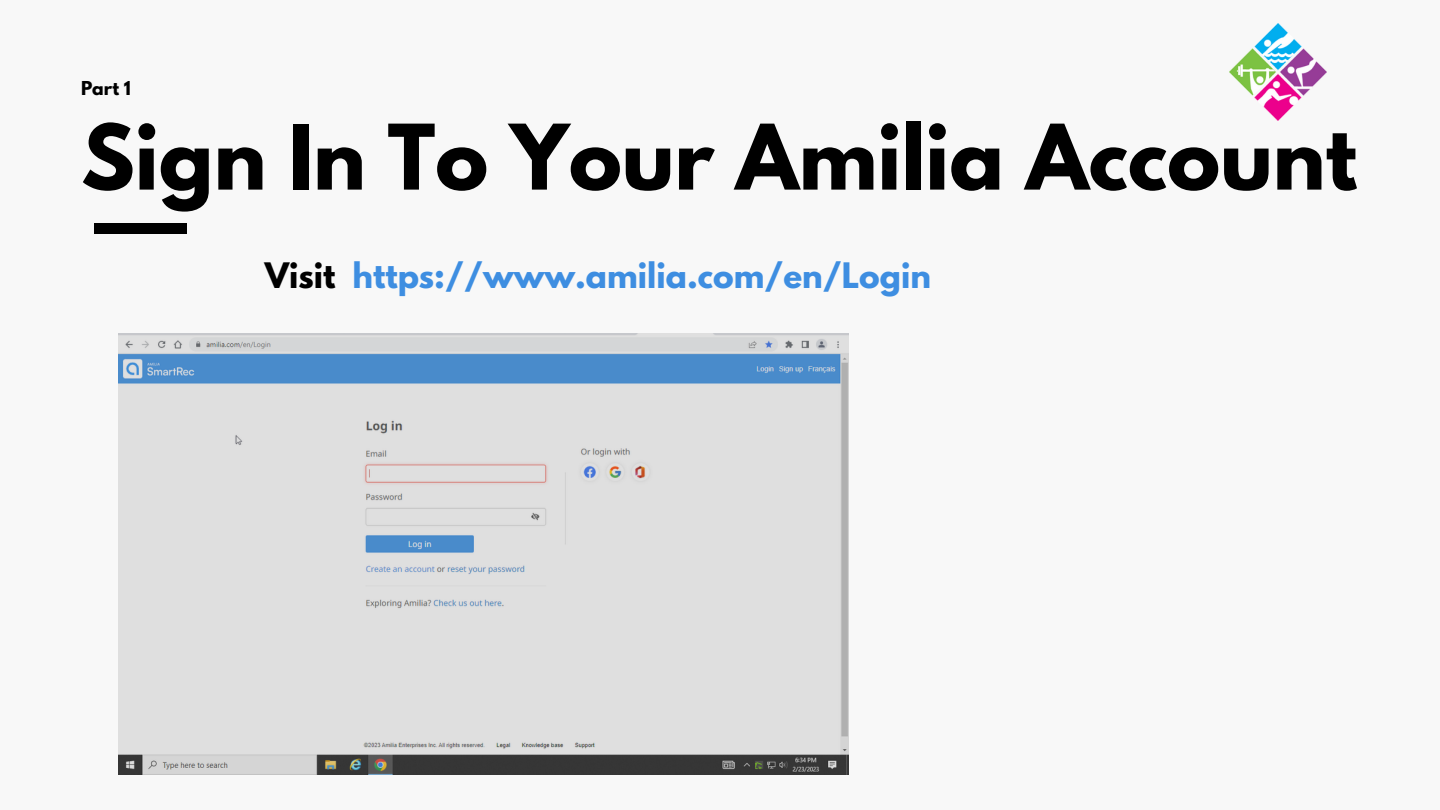
<style>
.page{position:relative;width:1440px;height:810px;background:#f8f8f8}
.page>*{position:absolute;margin:0;border:0;box-sizing:border-box;transform-origin:0 0}
.t1{font:700 80px "League Spartan";color:#000}
.t2{font:700 31.1px "League Spartan";color:#3e8ee1}
.t3{font:700 17px "League Spartan";color:#000}
.s1{color:#000}
</style>
<div class="page">
<div style="left:95px;top:224px;width:92px;height:10px;background:#000"></div>
<img style="left:119px;top:333px;width:730px;height:441px">
<img style="left:1230px;top:24px;width:97px;height:97px">
<p class="t3" style="left:81px;top:80px;width:51px">Part 1</p>
<h1 class="t1" style="left:81px;top:118px;width:1278px">Sign In To Your Amilia Account</h1>
<p class="t2" style="left:265px;top:260px;width:668px"><span class="s1">Visit</span> https://www.amilia.com/en/Login</p>
</div>
